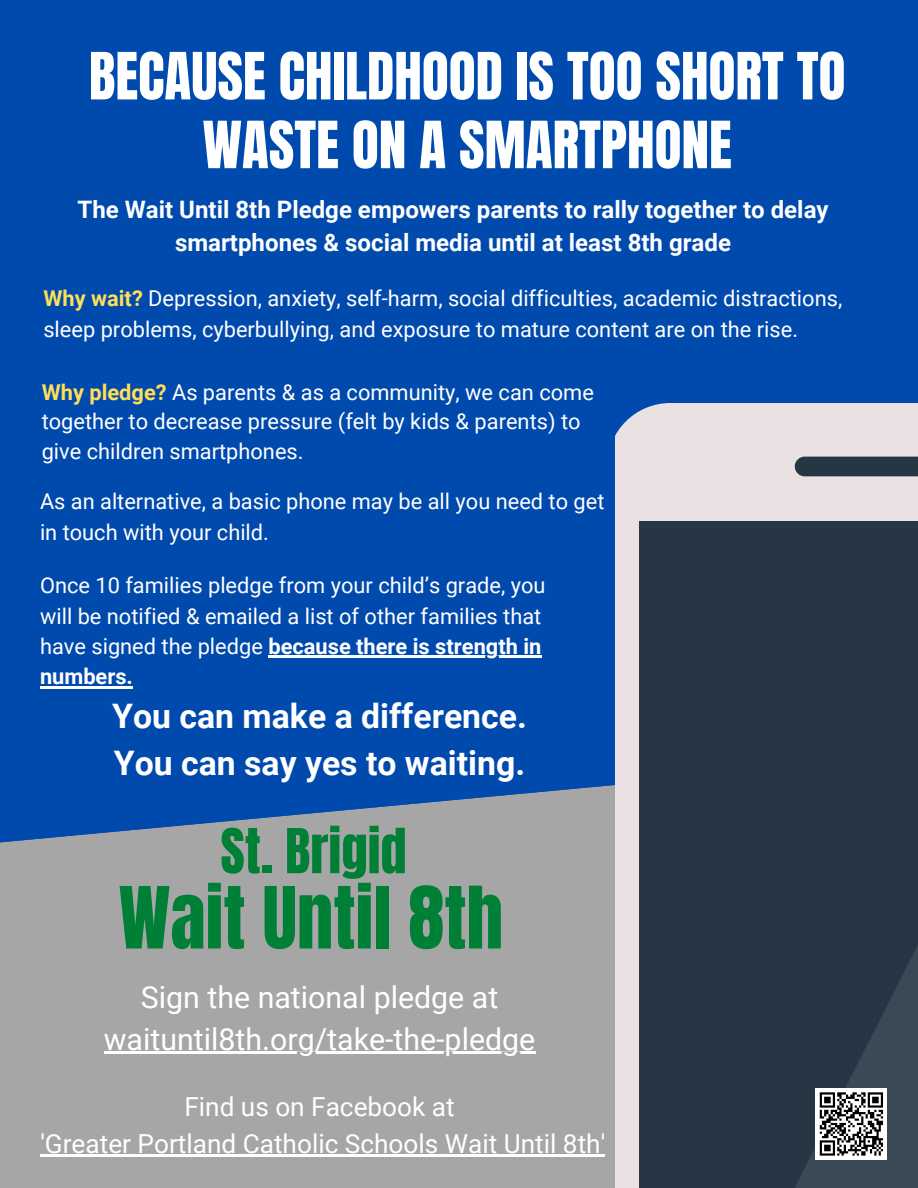
<style>
.page{position:relative;width:918px;height:1188px;background:#004aad}
.page>*{position:absolute;margin:0;border:0;box-sizing:border-box;transform-origin:0 0}
.t1{font:72.75px "Anton";color:#008037}
.t2{font:55.35px/68.8px "Anton";color:#fff;text-align:center}
.t3{font:52.65px "Anton";color:#008037}
.t4{font:700 33.75px/47.1px "Roboto";color:#fff}
.t5{font:30.3px "Roboto";color:#fff}
.t6{font:26.25px "Roboto";color:#fff}
.t7{font:700 24px/33.5px "Roboto";color:#fff;text-align:center}
.t8{font:21.9px/30.5px "Roboto";color:#fff}
.t9{font:700 21.9px "Roboto";color:#fff}
.s1{font-weight:700;color:#ffde59}
.s2{font-weight:700}
</style>
<div class="page">
<svg style="left:0;top:785px;width:615px;height:403px;background:#9a9fa6"></svg>
<hr style="left:104px;top:1052px;width:431px;height:2px;background:#fff">
<hr style="left:40px;top:1154px;width:565px;height:3px;background:#fff">
<div style="left:615px;top:403px;width:303px;height:785px;background:#eae2e2"></div>
<div style="left:639px;top:521px;width:279px;height:667px;background:#263644"></div>
<svg style="left:795px;top:946px;width:123px;height:242px"></svg>
<div style="left:795px;top:457px;width:123px;height:19px;background:#263644"></div>
<div style="left:815px;top:1088px;width:72px;height:72px;background:#fff"></div>
<svg style="left:819px;top:1092px;width:64px;height:64px"></svg>
<hr style="left:268px;top:656px;width:273px;height:2px;background:#fff">
<hr style="left:40px;top:686px;width:93px;height:2px;background:#fff">
<p class="t2" style="left:89px;top:43px;width:758px">BECAUSE CHILDHOOD IS TOO SHORT TO<br>WASTE ON A SMARTPHONE</p>
<p class="t7" style="left:77px;top:193px;width:753px">The Wait Until 8th Pledge empowers parents to rally together to delay smartphones &amp; social media until at least 8th grade</p>
<p class="t8" style="left:43px;top:283px;width:800px"><span class="s1">Why wait?</span> Depression, anxiety, self-harm, social difficulties, academic distractions, sleep problems, cyberbullying, and exposure to mature content are on the rise.</p>
<p class="t8" style="left:42px;top:377px;width:554px;line-height:29.5px"><span class="s1">Why pledge?</span> As parents &amp; as a community, we can come together to decrease pressure (felt by kids &amp; parents) to give children smartphones.</p>
<p class="t8" style="left:40px;top:486px;width:566px">As an alternative, a basic phone may be all you need to get in touch with your child.</p>
<h1 class="t8" style="left:40px;top:570px;width:507px">Once 10 families pledge from your child’s grade, you will be notified &amp; emailed a list of other families that have signed the pledge <span class="s2">because there is strength in</span></h1>
<h5 class="t9" style="left:40px;top:664px;width:94px">numbers.</h5>
<h2 class="t4" style="left:112px;top:693px;width:416px">You can make a difference.<br>You can say yes to waiting.</h2>
<h3 class="t3" style="left:220px;top:813px;width:188px">St. Brigid</h3>
<h4 class="t1" style="left:119px;top:866px;width:386px">Wait Until 8th</h4>
<h6 class="t5" style="left:141px;top:980px;width:359px">Sign the national pledge at</h6>
<p class="t5" style="left:104px;top:1022px;width:433px">waituntil8th.org/take-the-pledge</p>
<p class="t6" style="left:184px;top:1092px;width:272px">Find us on Facebook at</p>
<p class="t6" style="left:40px;top:1128px;width:566px">'Greater Portland Catholic Schools Wait Until 8th'</p>
</div>
